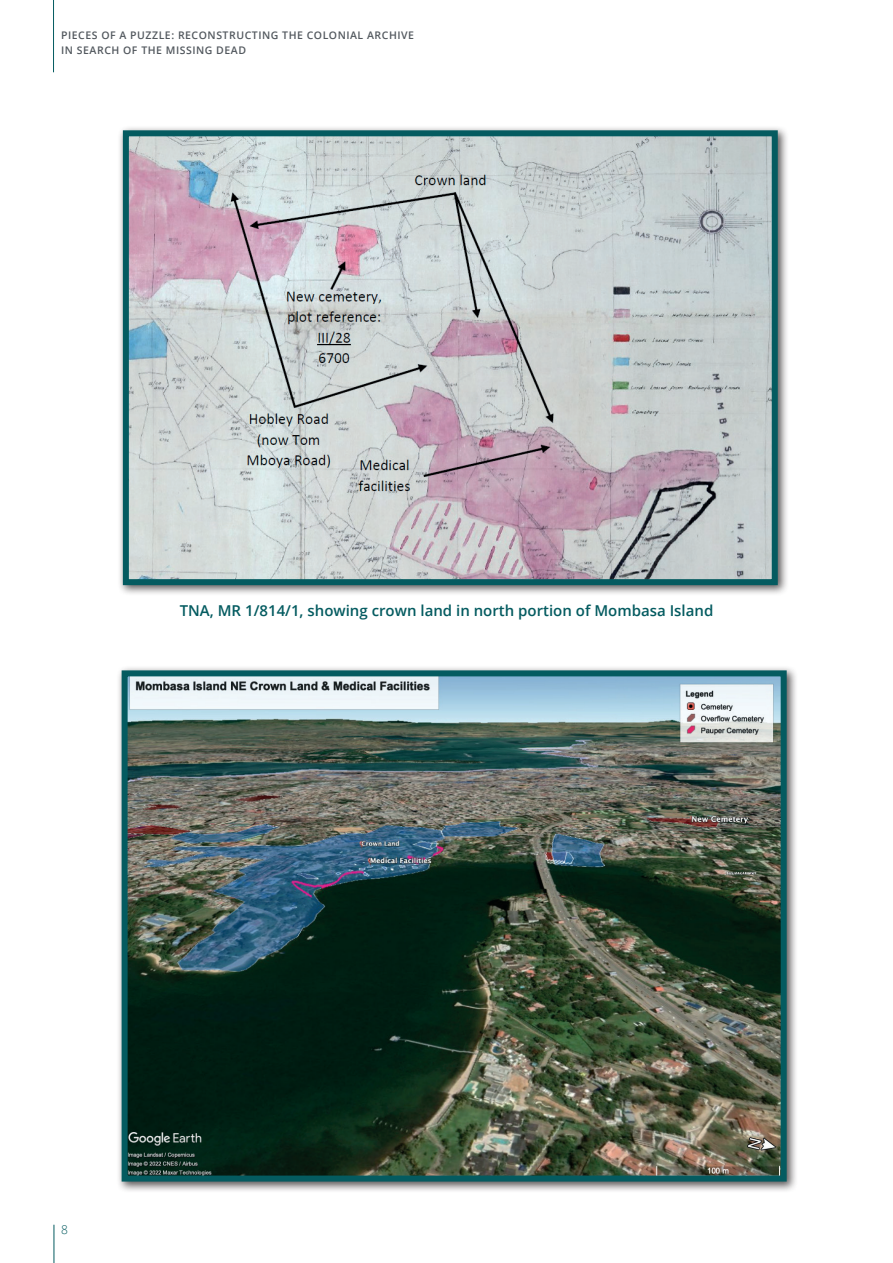
<style>
.page{position:relative;width:893px;height:1263px;background:#fff}
.page>*{position:absolute;margin:0;border:0;box-sizing:border-box;transform-origin:0 0}
.t1{font:600 15px "Open Sans";color:#045b60}
.t2{font:300 12px "Open Sans";color:#045b60}
.t3{font:600 10.5px/15px "Open Sans";letter-spacing:.05em;color:#52585e}
</style>
<div class="page">
<hr style="left:54px;top:1225px;width:1px;height:38px;background:#045b60">
<div style="left:118px;top:125px;width:671px;height:471px;background:#231f20;opacity:.75"></div>
<img style="left:130px;top:137px;width:641px;height:441px">
<div style="left:123px;top:130px;width:655px;height:455px;border:6px solid #045b60"></div>
<div style="left:116px;top:665px;width:682px;height:528px;background:#231f20;opacity:.75"></div>
<img style="left:129px;top:677px;width:651px;height:497px">
<div style="left:122px;top:670px;width:665px;height:511px;border:6px solid #045b60"></div>
<hr style="left:53px;top:0;width:1px;height:72px;background:#045b60">
<p class="t3" style="left:61px;top:27px;width:354px">PIECES OF A PUZZLE: RECONSTRUCTING THE COLONIAL ARCHIVE<br>IN SEARCH OF THE MISSING DEAD</p>
<h1 class="t1" style="left:180px;top:601px;width:535px">TNA, MR 1/814/1, showing crown land in north portion of Mombasa Island</h1>
<p class="t2" style="left:61px;top:1221px;width:8px">8</p>
</div>
